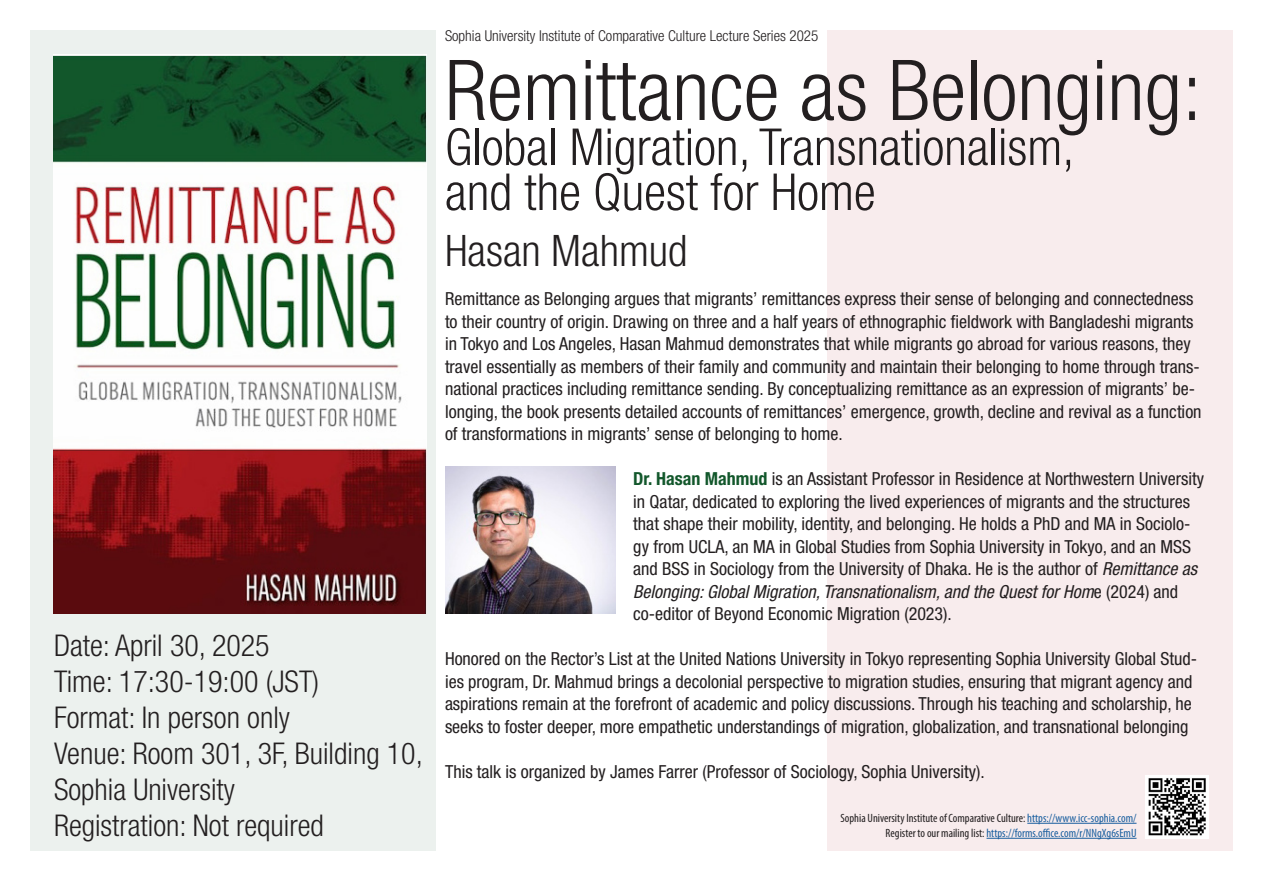
<style>
.page{position:relative;width:1263px;height:893px;background:#fff}
.page>*{position:absolute;margin:0;border:0;box-sizing:border-box;transform-origin:0 0}
.t1{font:300 condensed 84px "Helvetica Neue LT Std";color:#231f20}
.t2{font:300 condensed 51px "Helvetica Neue LT Std";color:#231f20}
.t3{font:300 condensed 43.5px "Helvetica Neue LT Std";color:#231f20}
.t4{font:300 condensed 30px/36px "Helvetica Neue LT Std";color:#231f20}
.t5{font:condensed 18px/22.5px "Helvetica Neue LT Std";color:#231f20}
.t6{font:300 condensed 15px "Helvetica Neue LT Std";color:#231f20}
.t7{font:condensed 12px "Myriad Pro";color:#231f20}
.t8{font:condensed 12px "Myriad Pro";color:#175d9e}
.s1{font-weight:700;color:#12572b}
.s2{font-style:italic}
.s3{color:#175d9e}
.s4{color:#231f20}
</style>
<div class="page">
<div style="left:827px;top:31px;width:406px;height:820px;background:#f8eced"></div>
<div style="left:30px;top:31px;width:406px;height:820px;background:#ecf1ee"></div>
<img style="left:54px;top:54px;width:372px;height:560px">
<img style="left:1145px;top:775px;width:64px;height:64px">
<img style="left:445px;top:466px;width:170px;height:148px">
<hr style="left:1027px;top:823px;width:109px;height:1px;background:#175d9e">
<hr style="left:986px;top:838px;width:150px;height:1px;background:#175d9e">
<p class="t4" style="left:54px;top:627px;width:217px">Date: April 30, 2025</p>
<p class="t4" style="left:54px;top:663px;width:266px">Time: 17:30-19:00 (JST)</p>
<p class="t4" style="left:54px;top:699px;width:237px">Format: In person only</p>
<p class="t4" style="left:54px;top:735px;width:370px">Venue: Room 301, 3F, Building 10,<br>Sophia University</p>
<p class="t4" style="left:54px;top:807px;width:271px">Registration: Not required</p>
<p class="t6" style="left:445px;top:27px;width:375px">Sophia University Institute of Comparative Culture Lecture Series 2025</p>
<p class="t1" style="left:445px;top:42px;width:759px">Remittance as Belonging:</p>
<p class="t2" style="left:445px;top:118px;width:631px">Global Migration, Transnationalism,</p>
<p class="t2" style="left:445px;top:163px;width:432px">and the Quest for Home</p>
<p class="t3" style="left:445px;top:225px;width:244px">Hasan Mahmud</p>
<p class="t5" style="left:445px;top:287px;width:758px">Remittance as Belonging argues that migrants’ remittances express their sense of belonging and connectedness to their country of origin. Drawing on three and a half years of ethnographic fieldwork with Bangladeshi migrants in Tokyo and Los Angeles, Hasan Mahmud demonstrates that while migrants go abroad for various reasons, they travel essentially as members of their family and community and maintain their belonging to home through trans&shy;national practices including remittance sending. By conceptualizing remittance as an expression of migrants’ be&shy;longing, the book presents detailed accounts of remittances’ emergence, growth, decline and revival as a function of transformations in migrants’ sense of belonging to home.</p>
<p class="t5" style="left:633px;top:467px;width:572px"><span class="s1">Dr. Hasan Mahmud</span> is an Assistant Professor in Residence at Northwestern University in Qatar, dedicated to exploring the lived experiences of migrants and the structures that shape their mobility, identity, and belonging. He holds a PhD and MA in Sociolo&shy;gy from UCLA, an MA in Global Studies from Sophia University in Tokyo, and an MSS and BSS in Sociology from the University of Dhaka. He is the author of <span class="s2">Remittance as Belonging: Global Migration, Transnationalism, and the Quest for Hom</span>e (2024) and co-editor of Beyond Economic Migration (2023).</p>
<p class="t5" style="left:445px;top:647px;width:754px">Honored on the Rector’s List at the United Nations University in Tokyo representing Sophia University Global Stud&shy;ies program, Dr. Mahmud brings a decolonial perspective to migration studies, ensuring that migrant agency and aspirations remain at the forefront of academic and policy discussions. Through his teaching and scholarship, he seeks to foster deeper, more empathetic understandings of migration, globalization, and transnational belonging</p>
<p class="t5" style="left:445px;top:760px;width:541px">This talk is organized by James Farrer (Professor of Sociology, Sophia University).</p>
<p class="t7" style="left:840px;top:811px;width:298px">Sophia University Institute of Comparative Culture: <span class="s3">https://www.icc-sophia.com/</span></p>
<p class="t8" style="left:886px;top:826px;width:252px"><span class="s4">Register to our mailing list:</span> https://forms.office.com/r/NNgXg6sEmU</p>
</div>
